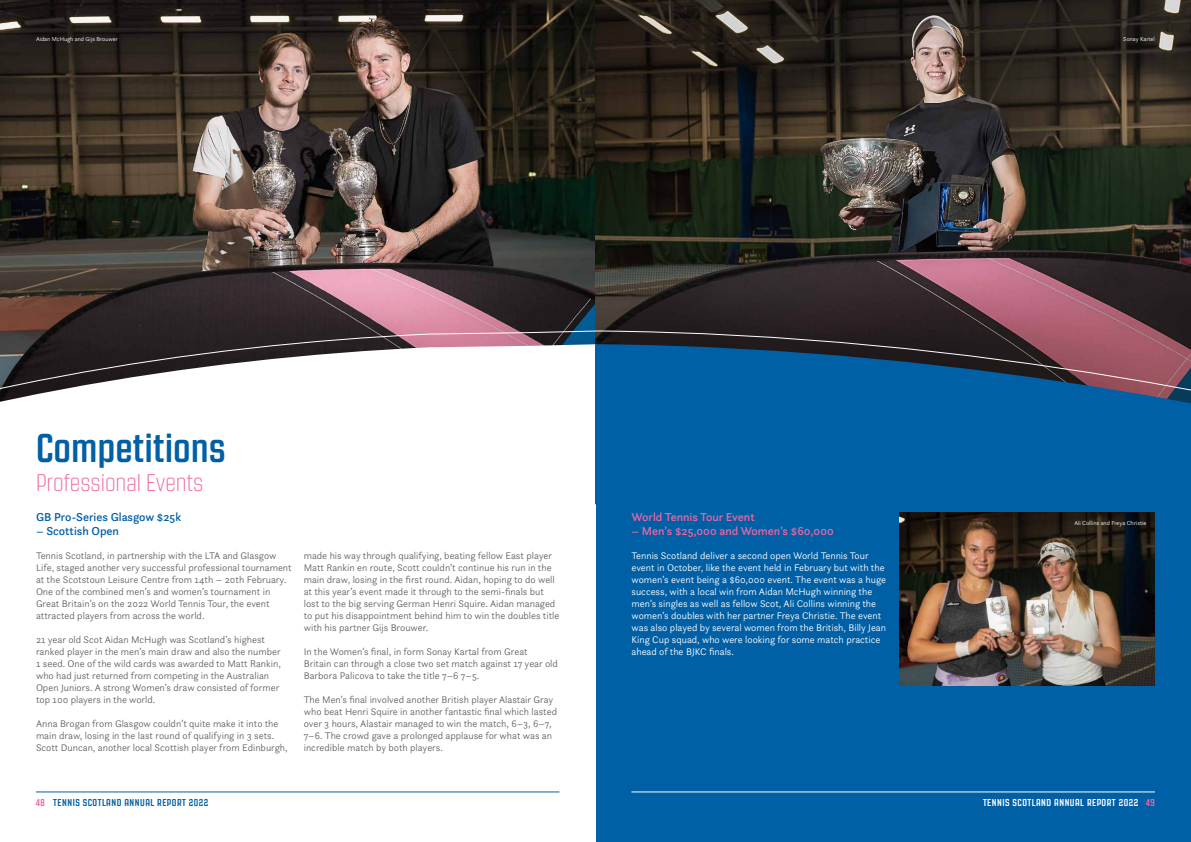
<style>
.page{position:relative;width:1191px;height:842px;background:#fff}
.page>*{position:absolute;margin:0;border:0;box-sizing:border-box;transform-origin:0 0}
.t1{font:700 40px "Revolution Gothic";color:#0060a6}
.t2{font:200 24px "Revolution Gothic";color:#ec66a2}
.t3{font:500 12px "Questa Sans";color:#ec66a2}
.t4{font:500 12px "Questa Sans";color:#0060a6}
.t5{font:300 10px/12px "Questa Sans";color:#646363}
.t6{font:300 10px/12px "Questa Sans";color:#fff}
.t7{font:700 10px "Revolution Gothic";letter-spacing:.05em;color:#0060a6}
.t8{font:700 10px "Revolution Gothic";letter-spacing:.05em;color:#fff}
.t9{font:300 6px "Questa Sans";color:#fff}
.s1{color:#ec66a2}
</style>
<div class="page">
<hr style="left:36px;top:792px;width:523px;height:1px;background:#0060a6">
<img style="left:0;top:0;width:1191px;height:332px">
<svg style="left:0;top:332px;width:1191px;height:70px"></svg>
<div style="left:596px;top:451px;width:595px;height:391px;background:#0060a6"></div>
<svg style="left:595px;top:344px;width:596px;height:342px"></svg>
<img style="left:899px;top:512px;width:256px;height:173px">
<hr style="left:631px;top:792px;width:524px;height:1px;background:#fff">
<p class="t9" style="left:36px;top:35px;width:83px">Aidan McHugh and Gijs Brouwer</p>
<p class="t9" style="left:1123px;top:35px;width:33px">Sonay Kartel</p>
<h1 class="t1" style="left:36px;top:427px;width:191px">Competitions</h1>
<h2 class="t2" style="left:36px;top:470px;width:169px">Professional Events</h2>
<p class="t4" style="left:36px;top:510px;width:147px">GB Pro-Series Glasgow $25k</p>
<p class="t4" style="left:36px;top:524px;width:85px">– Scottish Open</p>
<p class="t5" style="left:36px;top:550px;width:257px">Tennis Scotland, in partnership with the LTA and Glasgow Life, staged another very successful professional tournament at the Scotstoun Leisure Centre from 14th – 20th February.<br>One of the combined men’s and women’s tournament in Great Britain’s on the 2022 World Tennis Tour, the event attracted players from across the world.</p>
<p class="t5" style="left:36px;top:634px;width:246px">21 year old Scot Aidan McHugh was Scotland’s highest ranked player in the men’s main draw and also the number 1 seed. One of the wild cards was awarded to Matt Rankin, who had just returned from competing in the Australian Open Juniors. A strong Women’s draw consisted of former top 100 players in the world.</p>
<p class="t5" style="left:36px;top:718px;width:253px">Anna Brogan from Glasgow couldn’t quite make it into the main draw, losing in the last round of qualifying in 3 sets.<br>Scott Duncan, another local Scottish player from Edinburgh,</p>
<p class="t5" style="left:304px;top:549px;width:257px">made his way through qualifying, beating fellow East player Matt Rankin en route, Scott couldn’t continue his run in the main draw, losing in the first round. Aidan, hoping to do well at this year’s event made it through to the semi-finals but lost to the big serving German Henri Squire. Aidan managed to put his disappointment behind him to win the doubles title with his partner Gijs Brouwer.</p>
<p class="t5" style="left:304px;top:645px;width:256px">In the Women’s final, in form Sonay Kartal from Great<br>Britain can through a close two set match against 17 year old<br>Barbora Palicova to take the title 7–6 7–5.</p>
<p class="t5" style="left:304px;top:693px;width:255px">The Men’s final involved another British player Alastair Gray who beat Henri Squire in another fantastic final which lasted over 3 hours, Alastair managed to win the match, 6–3, 6–7, 7–6. The crowd gave a prolonged applause for what was an incredible match by both players.</p>
<p class="t7" style="left:36px;top:797px;width:174px"><span class="s1">48</span> TENNIS SCOTLAND ANNUAL REPORT 2022</p>
<p class="t3" style="left:631px;top:510px;width:125px">World Tennis Tour Event</p>
<p class="t3" style="left:631px;top:524px;width:204px">– Men’s $25,000 and Women’s $60,000</p>
<p class="t6" style="left:631px;top:550px;width:256px">Tennis Scotland deliver a second open World Tennis Tour event in October, like the event held in February but with the women’s event being a $60,000 event. The event was a huge success, with a local win from Aidan McHugh winning the men’s singles as well as fellow Scot, Ali Collins winning the women’s doubles with her partner Freya Christie. The event was also played by several women from the British, Billy Jean King Cup squad, who were looking for some match practice ahead of the BJKC finals.</p>
<p class="t9" style="left:1074px;top:520px;width:74px">Ali Collins and Freya Christie</p>
<p class="t8" style="left:983px;top:797px;width:173px">TENNIS SCOTLAND ANNUAL REPORT 2022 <span class="s1">49</span></p>
</div>
